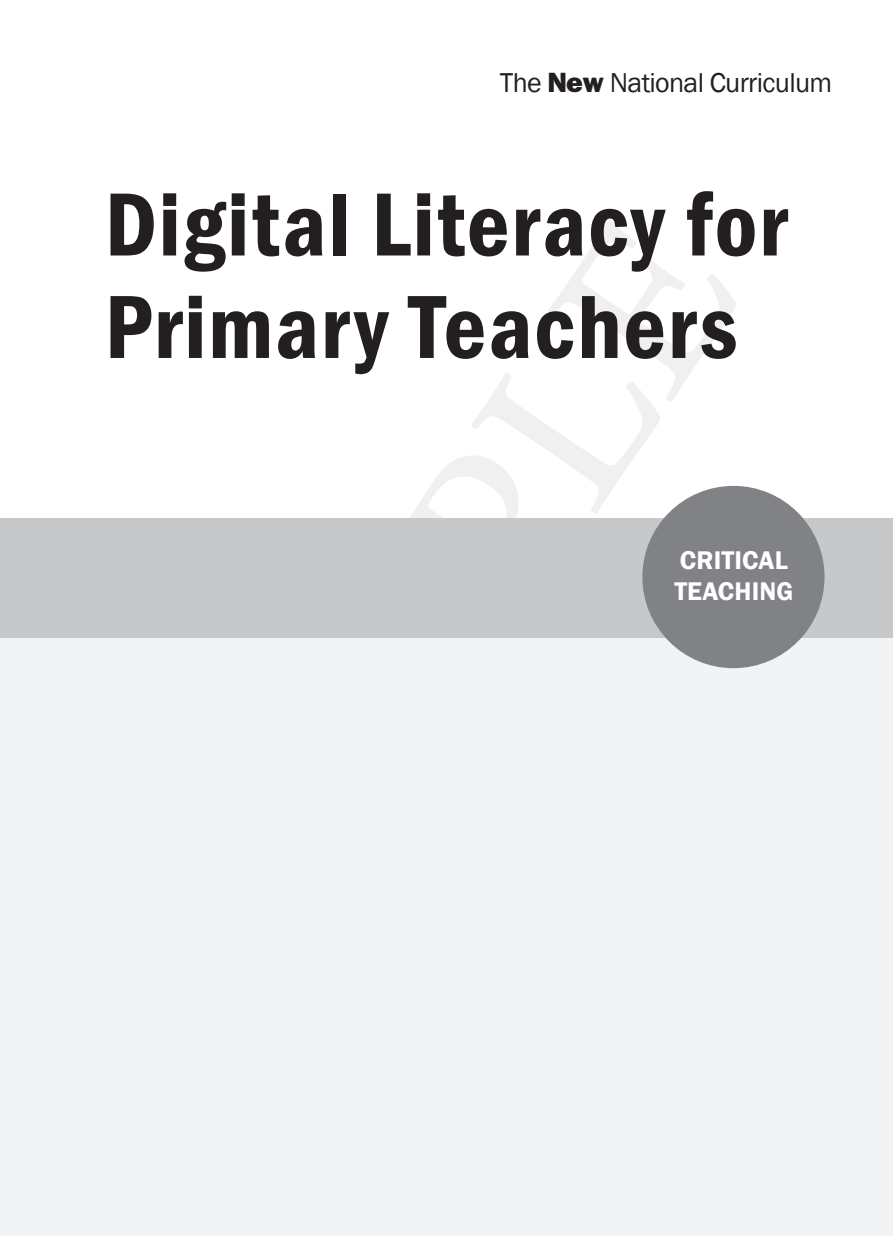
<style>
.page{position:relative;width:893px;height:1251px;background:#fff}
.page>*{position:absolute;margin:0;border:0;box-sizing:border-box;transform-origin:0 0}
.t1{font:600 condensed 92.75px/102.4px "Franklin Gothic";letter-spacing:.02em;color:#231f20}
.t2{font:28px "Franklin Gothic";letter-spacing:-.025em;color:#231f20}
.t3{font:600 26.25px/31.5px "Franklin Gothic";letter-spacing:.005em;color:#fff}
.s1{font-weight:800}
</style>
<div class="page">
<div style="left:0;top:637px;width:893px;height:598px;background:#f2f3f4"></div>
<div style="left:0;top:518px;width:893px;height:119px;background:#c7c8ca"></div>
<div style="left:642px;top:486px;width:182px;height:182px;background:#808285;border-radius:50%"></div>
<p class="t2" style="left:500px;top:65px;width:334px">The <span class="s1">New</span> National Curriculum</p>
<p class="t1" style="left:105px;top:172px;width:684px">Digital Literacy for<br>Primary Teachers</p>
<p class="t3" style="left:674px;top:544px;width:120px">CRITICAL<br>TEACHING</p>
</div>
